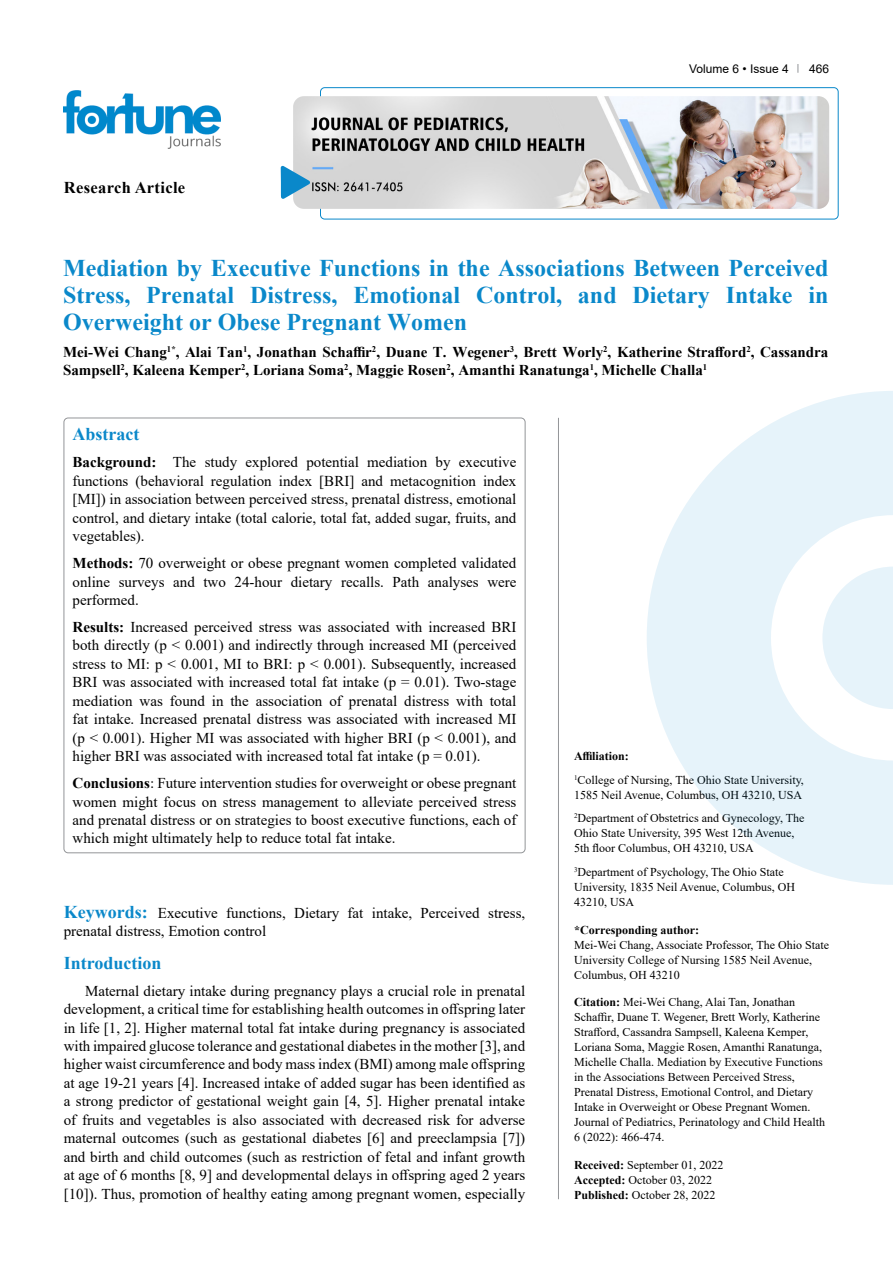
<style>
.page{position:relative;width:893px;height:1263px;background:#fff}
.page>*{position:absolute;margin:0;border:0;box-sizing:border-box;transform-origin:0 0}
.t1{font:700 24px/27px "Times New Roman";color:#0a88ca;text-align:justify}
.t2{font:700 18px "Times New Roman";color:#0a88ca}
.t3{font:700 16.5px "Times New Roman";letter-spacing:.02em;color:#000}
.t4{font:15px/18.5px "Times New Roman";color:#000;text-align:justify}
.t5{font:700 15px/18.5px "Times New Roman";color:#000}
.t6{font:12px/15px "Times New Roman";color:#000}
.t7{font:700 12px "Times New Roman";color:#000}
.t8{font:12px "Arial";color:#000}
.s1{font-weight:700}
.s2{font-weight:700;font-size:18px;color:#0a88ca}
</style>
<div class="page">
<div style="left:320px;top:87px;width:518px;height:132px;border:1px solid #0a88ca;border-radius:4px"></div>
<img style="left:64px;top:90px;width:157px;height:59px">
<img style="left:293px;top:96px;width:536px;height:113px">
<svg style="left:281px;top:166px;width:29px;height:33px"></svg>
<svg style="left:647px;top:391px;width:246px;height:494px;fill:#e6f3fa"></svg>
<svg style="left:822px;top:566px;width:71px;height:143px"></svg>
<hr style="left:558px;top:418px;width:1px;height:781px;background:#939598">
<p class="t3" style="left:64px;top:175px;width:123px">Research Article</p>
<p class="t8" style="left:689px;top:60px;width:101px">Volume 6 • Issue 4</p>
<p class="t8" style="left:809px;top:60px;width:22px">466</p>
<h1 class="t1" style="left:63px;top:254px;width:767px">Mediation by Executive Functions in the Associations Between Perceived Stress, Prenatal Distress, Emotional Control, and Dietary Intake in Overweight or Obese Pregnant Women</h1>
<p class="t5" style="left:63px;top:342px;width:767px">Mei-Wei Chang<sup>1*</sup>, Alai Tan<sup>1</sup>, Jonathan Schaffir<sup>2</sup>, Duane T. Wegener<sup>3</sup>, Brett Worly<sup>2</sup>, Katherine Strafford<sup>2</sup>, Cassandra<br>Sampsell<sup>2</sup>, Kaleena Kemper<sup>2</sup>, Loriana Soma<sup>2</sup>, Maggie Rosen<sup>2</sup>, Amanthi Ranatunga<sup>1</sup>, Michelle Challa<sup>1</sup></p>
<p class="t2" style="left:73px;top:421px;width:68px">Abstract</p>
<p class="t4" style="left:73px;top:453px;width:445px"><span class="s1">Background:</span> The study explored potential mediation by executive functions (behavioral regulation index [BRI] and metacognition index [MI]) in association between perceived stress, prenatal distress, emotional control, and dietary intake (total calorie, total fat, added sugar, fruits, and vegetables).</p>
<p class="t4" style="left:73px;top:553px;width:445px"><span class="s1">Methods:</span> 70 overweight or obese pregnant women completed validated online surveys and two 24-hour dietary recalls. Path analyses were performed.</p>
<p class="t4" style="left:73px;top:617px;width:445px"><span class="s1">Results:</span> Increased perceived stress was associated with increased BRI both directly (p &lt; 0.001) and indirectly through increased MI (perceived stress to MI: p &lt; 0.001, MI to BRI: p &lt; 0.001). Subsequently, increased BRI was associated with increased total fat intake (p = 0.01). Two-stage mediation was found in the association of prenatal distress with total fat intake. Increased prenatal distress was associated with increased MI (p &lt; 0.001). Higher MI was associated with higher BRI (p &lt; 0.001), and higher BRI was associated with increased total fat intake (p = 0.01).</p>
<p class="t4" style="left:73px;top:773px;width:445px"><span class="s1">Conclusions</span>: Future intervention studies for overweight or obese pregnant women might focus on stress management to alleviate perceived stress and prenatal distress or on strategies to boost executive functions, each of which might ultimately help to reduce total fat intake.</p>
<p class="t4" style="left:64px;top:903px;width:463px"><span class="s2">Keywords:</span> Executive functions, Dietary fat intake, Perceived stress, prenatal distress, Emotion control</p>
<p class="t2" style="left:64px;top:950px;width:99px">Introduction</p>
<p class="t4" style="left:64px;top:981px;width:463px;text-indent:21px">Maternal dietary intake during pregnancy plays a crucial role in prenatal development, a critical time for establishing health outcomes in offspring later in life [1, 2]. Higher maternal total fat intake during pregnancy is associated with impaired glucose tolerance and gestational diabetes in the mother [3], and higher waist circumference and body mass index (BMI) among male offspring at age 19-21 years [4]. Increased intake of added sugar has been identified as a strong predictor of gestational weight gain [4, 5]. Higher prenatal intake of fruits and vegetables is also associated with decreased risk for adverse maternal outcomes (such as gestational diabetes [6] and preeclampsia [7]) and birth and child outcomes (such as restriction of fetal and infant growth at age of 6 months [8, 9] and developmental delays in offspring aged 2 years [10]). Thus, promotion of healthy eating among pregnant women, especially</p>
<p class="t6" style="left:574px;top:744px;width:231px;line-height:23.5px"><span class="s1">Affiliation:<br></span><sup>1</sup>College of Nursing, The Ohio State University,</p>
<p class="t6" style="left:574px;top:783px;width:232px;line-height:23.5px">1585 Neil Avenue, Columbus, OH 43210, USA<br><sup>2</sup>Department of Obstetrics and Gynecology, The</p>
<p class="t6" style="left:574px;top:825px;width:222px">Ohio State University, 395 West 12th Avenue,<br>5th floor Columbus, OH 43210, USA</p>
<p class="t6" style="left:574px;top:864px;width:222px"><sup>3</sup>Department of Psychology, The Ohio State<br>University, 1835 Neil Avenue, Columbus, OH<br>43210, USA</p>
<p class="t7" style="left:574px;top:921px;width:127px">*Corresponding author:</p>
<p class="t6" style="left:574px;top:937px;width:256px">Mei-Wei Chang, Associate Professor, The Ohio State<br>University College of Nursing 1585 Neil Avenue,<br>Columbus, OH 43210</p>
<p class="t6" style="left:574px;top:994px;width:252px"><span class="s1">Citation:</span> Mei-Wei Chang, Alai Tan, Jonathan Schaffir, Duane T. Wegener, Brett Worly, Katherine Strafford, Cassandra Sampsell, Kaleena Kemper, Loriana Soma, Maggie Rosen, Amanthi Ranatunga, Michelle Challa. Mediation by Executive Functions in the Associations Between Perceived Stress, Prenatal Distress, Emotional Control, and Dietary Intake in Overweight or Obese Pregnant Women.<br>Journal of Pediatrics, Perinatology and Child Health 6 (2022): 466-474.</p>
<p class="t6" style="left:574px;top:1157px;width:151px"><span class="s1">Received:</span> September 01, 2022<br><span class="s1">Accepted:</span> October 03, 2022<br><span class="s1">Published:</span> October 28, 2022</p>
</div>
